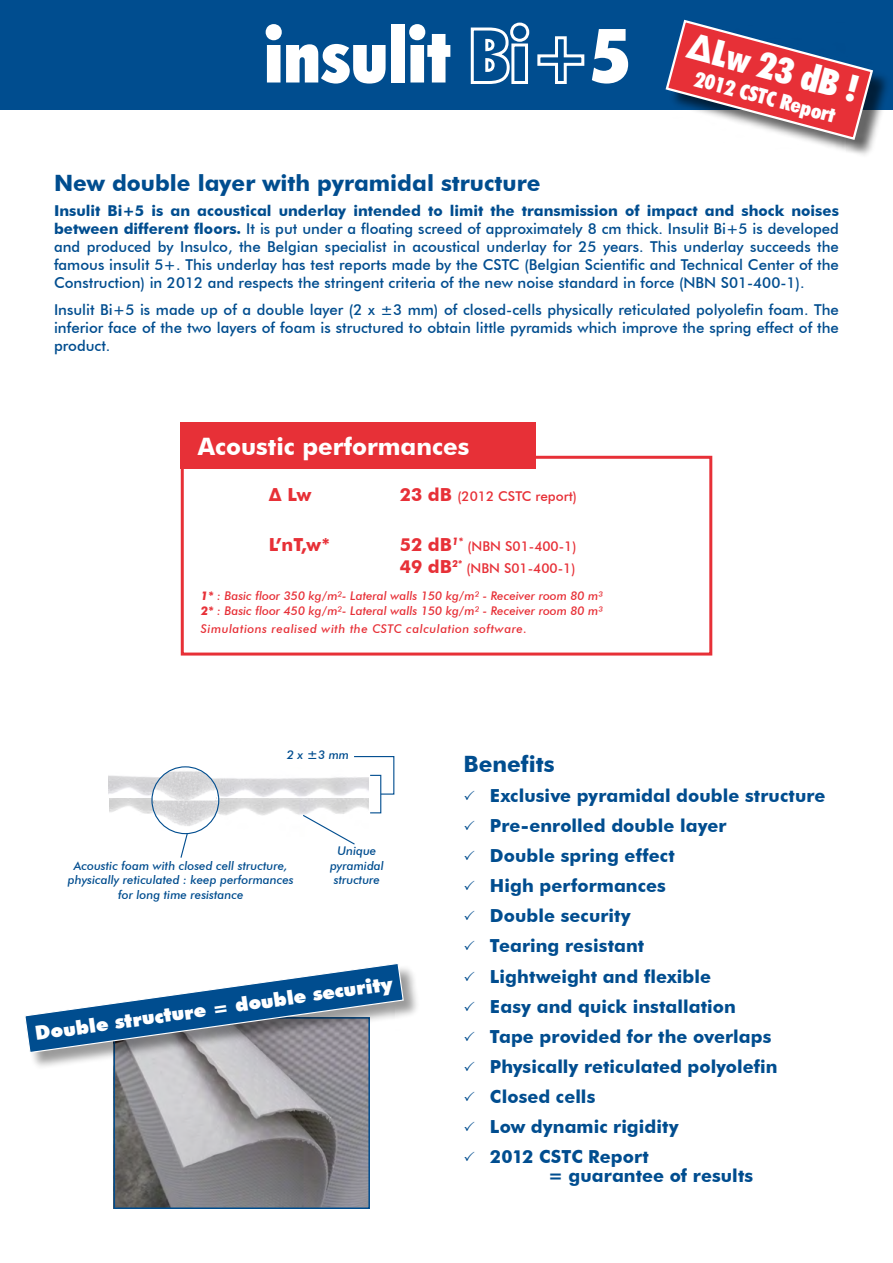
<style>
.page{position:relative;width:893px;height:1263px;background:#fff}
.page>*{position:absolute;margin:0;border:0;box-sizing:border-box;transform-origin:0 0}
.t1{font:900 condensed 75px "Futura BT";color:#fff}
.t2{font:900 condensed 36px "Futura BT";color:#fff}
.texte_basic{font:700 24px "Futura BT";color:#fff}
.Titre_gras{font:700 22.5px "Futura BT";color:#004d8f}
.t3{font:900 condensed 21px "Futura BT";color:#fff}
.t4{font:900 19.5px "Futura BT";color:#fff}
.t5{font:700 18px "Futura BT";letter-spacing:.005em;color:#004d8f}
.texte_basic-2{font:700 18px "Futura BT";color:#e73037}
.t6{font:500 15px/18px "Futura BT";color:#004d8f;text-align:justify}
.texte_basic-3{font:500 13.5px "Futura BT";color:#e73037}
.t7{font:italic 500 12px/14.4px "Futura BT";color:#004d8f;text-align:center}
.texte_basic-4{font:italic 500 12px "Futura BT";color:#e73037}
.texte_basic-5{font:italic 500 12px "Futura BT";letter-spacing:.04em;color:#e73037}
.s1{font-weight:700}
.s2{font-weight:700;font-size:18px}
.s3{font-style:normal;font-size:13.5px}
</style>
<div class="page">
<div style="left:0;top:0;width:893px;height:109px;background:#004d8f"></div>
<svg style="left:470px;top:22px;width:115px;height:62px"></svg>
<div style="left:668px;top:22px;width:224px;height:136px;background:#000;opacity:.6"></div>
<svg style="left:664px;top:19px;width:210px;height:122px"></svg>
<div style="left:181px;top:456px;width:531px;height:199px;border:3px solid #e73037"></div>
<div style="left:181px;top:422px;width:355px;height:47px;background:#e73037"></div>
<img style="left:117px;top:1070px;width:250px;height:136px">
<div style="left:114px;top:1017px;width:256px;height:192px;border:2px solid #004d8f"></div>
<div style="left:25px;top:964px;width:396px;height:106px;background:#000;opacity:.4"></div>
<svg style="left:25px;top:963px;width:379px;height:91px"></svg>
<img style="left:109px;top:797px;width:260px;height:18px">
<img style="left:108px;top:775px;width:245px;height:22px">
<svg style="left:180px;top:834px;width:9px;height:24px"></svg>
<img style="left:151px;top:777px;width:68px;height:57px">
<img style="left:152px;top:767px;width:67px;height:33px">
<div style="left:151px;top:766px;width:68px;height:68px;border:1px solid #004d8f;border-radius:50%"></div>
<svg style="left:302px;top:814px;width:54px;height:31px"></svg>
<div style="left:370px;top:775px;width:11px;height:38px;border:1px solid #004d8f"></div>
<svg style="left:353px;top:756px;width:42px;height:39px"></svg>
<p class="t1" style="left:264px;top:10px;width:188px">insulit</p>
<p class="t1" style="left:592px;top:10px;width:38px">5</p>
<p class="Titre_gras" style="left:54px;top:170px;width:488px">New double layer with pyramidal structure</p>
<p class="t2" style="left:694px;top:24px;width:176px;rotate:15deg">∆Lw 23 dB !</p>
<p class="t3" style="left:698px;top:66px;width:146px;rotate:15deg">2012 CSTC Report</p>
<p class="t6" style="left:54px;top:202px;width:786px"><span class="s1">Insulit Bi+5 is an acoustical underlay intended to limit the transmission of impact and shock noises between different floors.</span> It is put under a floating screed of approximately 8 cm thick. Insulit Bi+5 is developed and produced by Insulco, the Belgian specialist in acoustical underlay for 25 years. This underlay succeeds the famous insulit 5+. This underlay has test reports made by the CSTC (Belgian Scientific and Technical Center of the Construction) in 2012 and respects the stringent criteria of the new noise standard in force (NBN S01-400-1).</p>
<p class="t6" style="left:54px;top:300px;width:786px">Insulit Bi+5 is made up of a double layer (2 x ±3 mm) of closed-cells physically reticulated polyolefin foam. The inferior face of the two layers of foam is structured to obtain little pyramids which improve the spring effect of the product.</p>
<p class="texte_basic" style="left:198px;top:432px;width:273px">Acoustic performances</p>
<p class="texte_basic-2" style="left:269px;top:484px;width:44px">∆ Lw</p>
<p class="texte_basic-3" style="left:400px;top:488px;width:179px"><span class="s2">23 dB</span> (2012 CSTC report)</p>
<p class="texte_basic-2" style="left:269px;top:534px;width:63px">L’nT,w*</p>
<p class="texte_basic-3" style="left:400px;top:538px;width:178px"><span class="s2">52 dB</span><sup>1*</sup> (NBN S01-400-1)</p>
<p class="texte_basic-3" style="left:400px;top:560px;width:177px"><span class="s2">49 dB</span><sup>2*</sup> (NBN S01-400-1)</p>
<p class="texte_basic-4" style="left:201px;top:588px;width:404px"><span class="s1">1*</span> : Basic floor 350 kg/m²- Lateral walls 150 kg/m² - Receiver room 80 m³</p>
<p class="texte_basic-4" style="left:201px;top:603px;width:404px"><span class="s1">2*</span> : Basic floor 450 kg/m²- Lateral walls 150 kg/m² - Receiver room 80 m³</p>
<p class="texte_basic-5" style="left:201px;top:622px;width:328px">Simulations realised with the CSTC calculation software.</p>
<p class="t7" style="left:287px;top:747px;width:64px">2 x <span class="s3">±</span>3 mm</p>
<p class="t7" style="left:68px;top:858px;width:227px">Acoustic foam with closed cell structure, physically reticulated : keep performances for long time resistance</p>
<p class="t7" style="left:337px;top:844px;width:40px">Unique</p>
<p class="t7" style="left:330px;top:858px;width:55px">pyramidal</p>
<p class="t7" style="left:334px;top:873px;width:48px">structure</p>
<p class="t4" style="left:34px;top:1022px;width:363px;rotate:-8deg">Double structure = double security</p>
<p class="Titre_gras" style="left:463px;top:750px;width:93px">Benefits</p>
<p class="t5" style="left:490px;top:785px;width:337px">Exclusive pyramidal double structure</p>
<p class="t5" style="left:490px;top:815px;width:238px">Pre-enrolled double layer</p>
<p class="t5" style="left:490px;top:845px;width:186px">Double spring effect</p>
<p class="t5" style="left:490px;top:875px;width:177px">High performances</p>
<p class="t5" style="left:490px;top:905px;width:142px">Double security</p>
<p class="t5" style="left:490px;top:935px;width:156px">Tearing resistant</p>
<p class="t5" style="left:490px;top:965px;width:223px">Lightweight and flexible</p>
<p class="t5" style="left:490px;top:995px;width:247px">Easy and quick installation</p>
<p class="t5" style="left:490px;top:1025px;width:283px">Tape provided for the overlaps</p>
<p class="t5" style="left:490px;top:1055px;width:289px">Physically reticulated polyolefin</p>
<p class="t5" style="left:490px;top:1086px;width:107px">Closed cells</p>
<p class="t5" style="left:490px;top:1116px;width:190px">Low dynamic rigidity</p>
<p class="t5" style="left:490px;top:1146px;width:161px">2012 CSTC Report</p>
<p class="t5" style="left:548px;top:1164px;width:207px">= guarantee of results</p>
</div>
